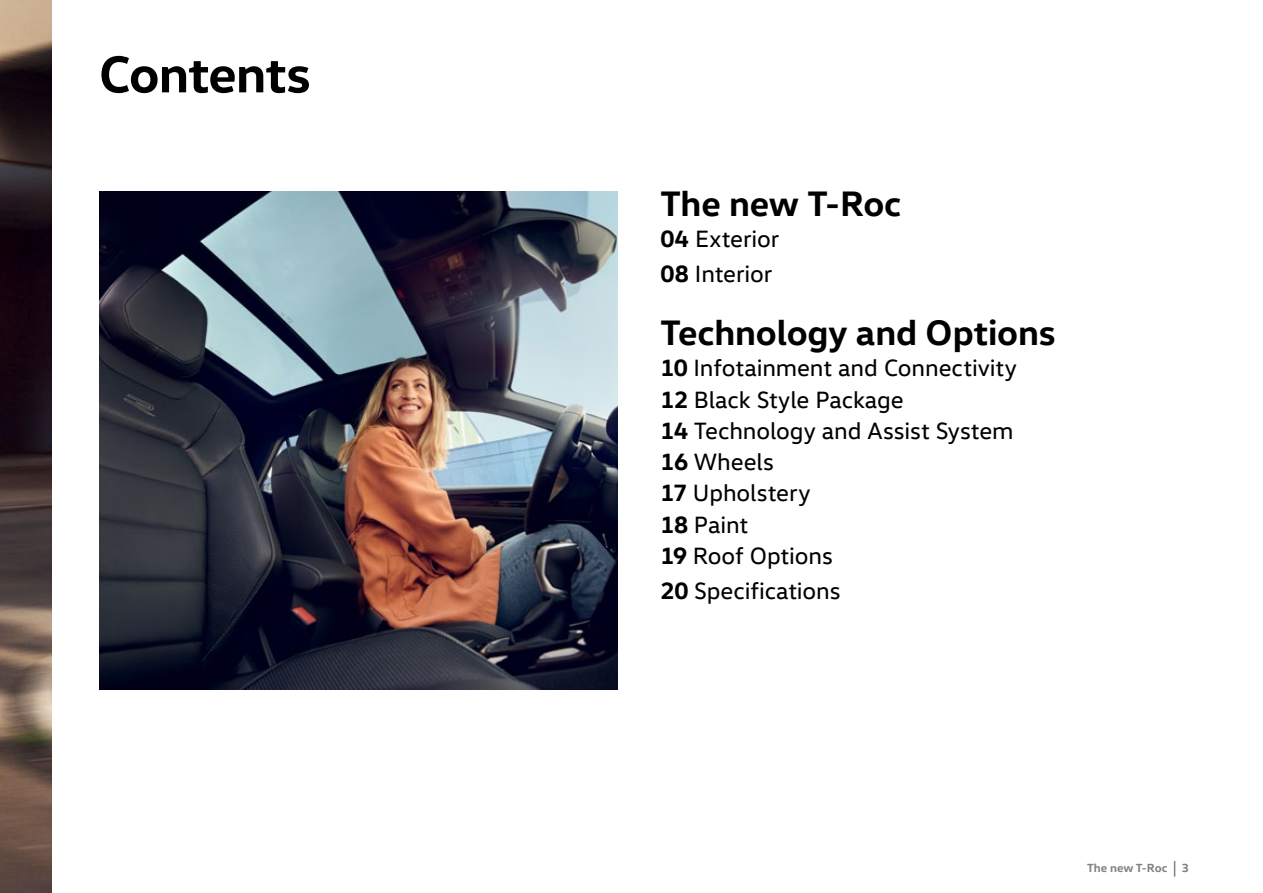
<style>
.page{position:relative;width:1263px;height:893px;background:#fff}
.page>*{position:absolute;margin:0;border:0;box-sizing:border-box;transform-origin:0 0}
.t1{font:700 52.5px "VW Head";letter-spacing:-.025em;color:#000}
.t2{font:700 36px "VW Head";letter-spacing:-.005em;color:#000}
.t3{font:24px/31.2px "VW Head";letter-spacing:-.005em;color:#000}
.t4{font:700 12px "VW Head";color:#808285}
.s1{font-weight:700}
</style>
<div class="page">
<svg style="left:1174px;top:861px;width:1px;height:16px"></svg>
<img style="left:99px;top:191px;width:519px;height:498px">
<img style="left:0;top:0;width:51px;height:893px">
<h1 class="t1" style="left:99px;top:40px;width:213px">Contents</h1>
<h2 class="t2" style="left:660px;top:180px;width:243px">The new T-Roc</h2>
<p class="t3" style="left:660px;top:221px;width:121px;line-height:35.1px"><span class="s1">04</span> Exterior<br><span class="s1">08</span> Interior</p>
<h2 class="t2" style="left:660px;top:309px;width:397px">Technology and Options</h2>
<p class="t3" style="left:660px;top:352px;width:358px"><span class="s1">10</span> Infotainment and Connectivity<br><span class="s1">12</span> Black Style Package<br><span class="s1">14</span> Technology and Assist System<br><span class="s1">16</span> Wheels<br><span class="s1">17</span> Upholstery<br><span class="s1">18</span> Paint<br><span class="s1">19</span> Roof Options</p>
<p class="t3" style="left:660px;top:574px;width:182px"><span class="s1">20</span> Specifications</p>
<p class="t4" style="left:1087px;top:860px;width:103px">The new T-Roc 3</p>
</div>
